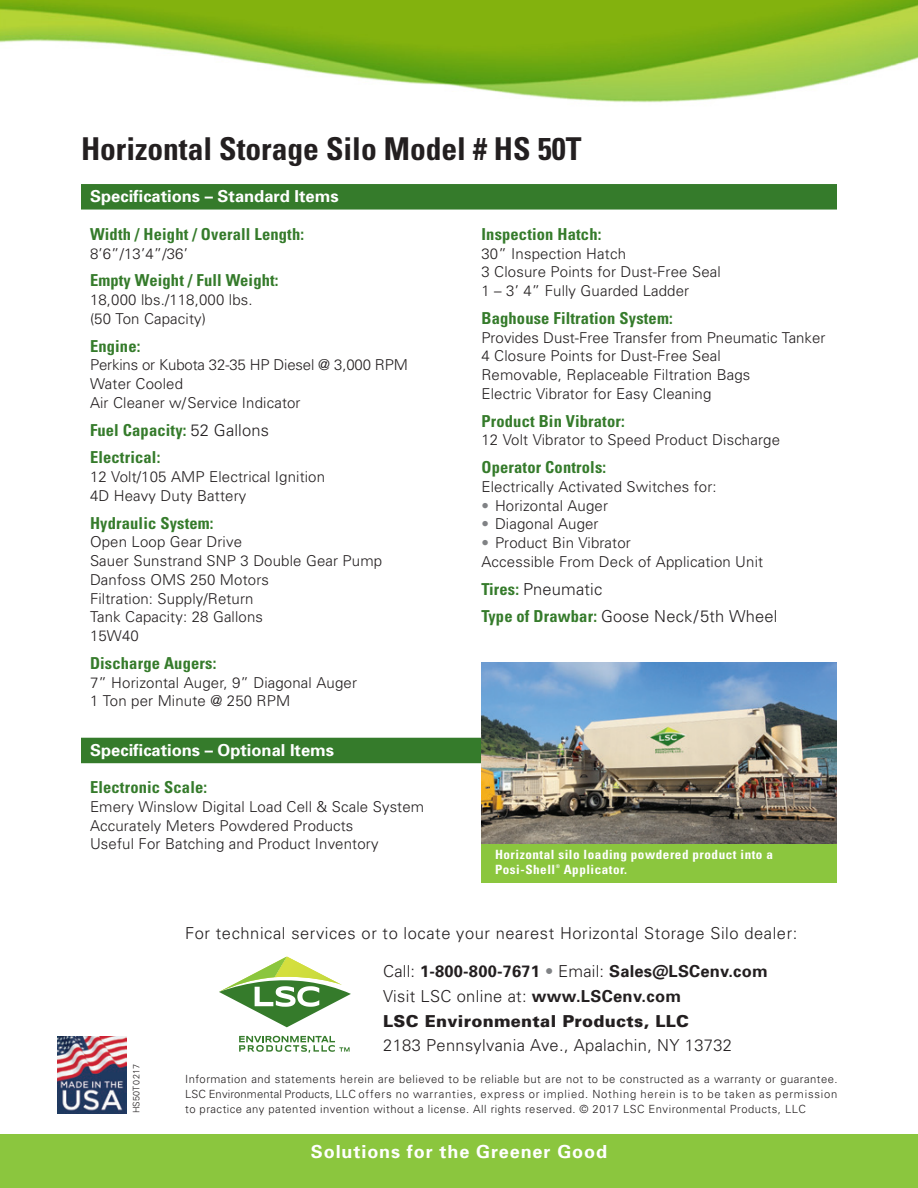
<style>
.page{position:relative;width:918px;height:1188px;background:#fff}
.page>*{position:absolute;margin:0;border:0;box-sizing:border-box;transform-origin:0 0}
.t1{font:700 condensed 31.5px "Univers";color:#231f20}
.t2{font:700 18px "Univers";letter-spacing:.05em;color:#fff}
.specifications_-_bol{font:700 condensed 16.5px "Univers";letter-spacing:.01em;color:#357b2b}
.specifications_-_bol-2{font:300 16.5px "Univers";letter-spacing:.035em;color:#231f20}
.t3{font:900 16.5px/24.8px "Univers";letter-spacing:.02em;color:#231f20}
.t4{font:700 16.5px "Univers";color:#fff}
.specifications_-_bol-3{font:300 16.5px "Univers";letter-spacing:.01em;color:#231f20}
.t5{font:700 16.5px "Univers";letter-spacing:.01em;color:#231f20}
.specifications_-_txt{font:300 15px/18.8px "Univers";letter-spacing:.01em;color:#231f20}
.t6{font:700 condensed 12.75px/15px "Univers";letter-spacing:.04em;color:#fff}
.t7{font:300 11.25px/15px "Univers";letter-spacing:.04em;color:#231f20}
.t8{font:300 9px "Univers";letter-spacing:.01em;color:#231f20}
.t9{font:700 condensed 5.1px "Univers";color:#fff}
.s1{font-weight:300;font-stretch:normal;color:#231f20}
.s2{color:#808285}
.s3{font-weight:700;font-stretch:condensed;color:#357b2b}
.s4{font-weight:300}
.s5{font-weight:300;color:#808285}
.s6{font-weight:700}
</style>
<div class="page">
<img style="left:0;top:0;width:918px;height:103px">
<div style="left:0;top:1134px;width:918px;height:54px;background:#8bc63e"></div>
<svg style="left:219px;top:957px;width:132px;height:70px"></svg>
<svg style="left:239px;top:1036px;width:111px;height:17px"></svg>
<img style="left:57px;top:1036px;width:70px;height:77px">
<div style="left:81px;top:184px;width:756px;height:26px;background:#357b2b"></div>
<div style="left:81px;top:738px;width:486px;height:25px;background:#357b2b"></div>
<div style="left:482px;top:842px;width:355px;height:41px;background:#8bc63e"></div>
<img style="left:482px;top:662px;width:355px;height:182px">
<p class="t1" style="left:81px;top:130px;width:502px">Horizontal Storage Silo Model # HS 50T</p>
<p class="t4" style="left:90px;top:186px;width:250px">Specifications – Standard Items</p>
<p class="specifications_-_bol" style="left:90px;top:224px;width:216px">Width / Height / Overall Length:</p>
<p class="specifications_-_txt" style="left:90px;top:244px;width:99px">8’6”/13’4”/36’</p>
<p class="specifications_-_bol" style="left:90px;top:270px;width:190px">Empty Weight / Full Weight:</p>
<p class="specifications_-_txt" style="left:90px;top:290px;width:164px">18,000 lbs./118,000 lbs. (50 Ton Capacity)</p>
<p class="specifications_-_bol" style="left:90px;top:336px;width:52px">Engine:</p>
<p class="specifications_-_txt" style="left:90px;top:355px;width:319px">Perkins or Kubota 32-35 HP Diesel @ 3,000 RPM<br>Water Cooled<br>Air Cleaner w/Service Indicator</p>
<p class="specifications_-_bol" style="left:90px;top:420px;width:181px">Fuel Capacity: <span class="s1">52 Gallons</span></p>
<p class="specifications_-_bol" style="left:90px;top:447px;width:72px">Electrical:</p>
<p class="specifications_-_txt" style="left:90px;top:467px;width:237px">12 Volt/105 AMP Electrical Ignition<br>4D Heavy Duty Battery</p>
<p class="specifications_-_bol" style="left:90px;top:513px;width:125px">Hydraulic System:</p>
<p class="specifications_-_txt" style="left:90px;top:532px;width:294px">Open Loop Gear Drive<br>Sauer Sunstrand SNP 3 Double Gear Pump<br>Danfoss OMS 250 Motors<br>Filtration: Supply/Return<br>Tank Capacity: 28 Gallons<br>15W40</p>
<p class="specifications_-_bol" style="left:90px;top:653px;width:128px">Discharge Augers:</p>
<p class="specifications_-_txt" style="left:90px;top:673px;width:269px">7” Horizontal Auger, 9” Diagonal Auger<br>1 Ton per Minute @ 250 RPM</p>
<p class="t4" style="left:90px;top:739px;width:245px">Specifications – Optional Items</p>
<p class="specifications_-_bol" style="left:90px;top:777px;width:119px">Electronic Scale:</p>
<p class="specifications_-_txt" style="left:90px;top:797px;width:336px">Emery Winslow Digital Load Cell &amp; Scale System<br>Accurately Meters Powdered Products<br>Useful For Batching and Product Inventory</p>
<p class="specifications_-_bol" style="left:482px;top:224px;width:121px">Inspection Hatch:</p>
<p class="specifications_-_txt" style="left:482px;top:244px;width:241px">30” Inspection Hatch<br>3 Closure Points for Dust-Free Seal<br>1 – 3’ 4” Fully Guarded Ladder</p>
<p class="specifications_-_bol" style="left:482px;top:308px;width:193px">Baghouse Filtration System:</p>
<p class="specifications_-_txt" style="left:482px;top:328px;width:345px">Provides Dust-Free Transfer from Pneumatic Tanker 4 Closure Points for Dust-Free Seal<br>Removable, Replaceable Filtration Bags<br>Electric Vibrator for Easy Cleaning</p>
<p class="specifications_-_bol" style="left:482px;top:411px;width:145px">Product Bin Vibrator:</p>
<p class="specifications_-_txt" style="left:482px;top:430px;width:300px">12 Volt Vibrator to Speed Product Discharge</p>
<p class="specifications_-_bol" style="left:482px;top:457px;width:126px">Operator Controls:</p>
<p class="specifications_-_txt" style="left:482px;top:477px;width:237px">Electrically Activated Switches for:</p>
<p class="specifications_-_txt" style="left:482px;top:496px;width:128px"><span class="s2">•</span> Horizontal Auger</p>
<p class="specifications_-_txt" style="left:482px;top:514px;width:119px"><span class="s2">•</span> Diagonal Auger</p>
<p class="specifications_-_txt" style="left:482px;top:533px;width:283px"><span class="s2">•</span> Product Bin Vibrator<br>Accessible From Deck of Application Unit</p>
<p class="specifications_-_bol-3" style="left:482px;top:579px;width:122px"><span class="s3">Tires:</span> Pneumatic</p>
<p class="specifications_-_bol-3" style="left:482px;top:607px;width:298px"><span class="s3">Type of Drawbar:</span> Goose Neck/5th Wheel</p>
<p class="t6" style="left:495px;top:846px;width:280px">Horizontal silo loading powdered product into a<br>Posi-Shell</p>
<p class="t9" style="left:556px;top:863px;width:6px">®</p>
<p class="t6" style="left:564px;top:861px;width:65px">Applicator.</p>
<p class="t8" style="left:131px;top:1113px;width:51px;rotate:-90deg">HS50T0217</p>
<p class="specifications_-_bol-2" style="left:185px;top:923px;width:614px">For technical services or to locate your nearest Horizontal Storage Silo dealer:</p>
<p class="t5" style="left:383px;top:961px;width:386px"><span class="s4">Call:</span> 1-800-800-7671 <span class="s5">•</span> <span class="s4">Email:</span> Sales@LSCenv.com</p>
<p class="t3" style="left:383px;top:983px;width:307px"><span class="s4">Visit LSC online at:</span> <span class="s6">www.LSCenv.com<br></span>LSC Environmental Products, LLC</p>
<p class="specifications_-_bol-2" style="left:383px;top:1036px;width:350px">2183 Pennsylvania Ave., Apalachin, NY 13732</p>
<p class="t7" style="left:185px;top:1071px;width:654px">Information and statements herein are believed to be reliable but are not to be constructed as a warranty or guarantee.<br>LSC Environmental Products, LLC offers no warranties, express or implied. Nothing herein is to be taken as permission</p>
<p class="t7" style="left:185px;top:1101px;width:622px">to practice any patented invention without a license. All rights reserved. © 2017 LSC Environmental Products, LLC</p>
<p class="t2" style="left:311px;top:1140px;width:298px">Solutions for the Greener Good</p>
</div>
